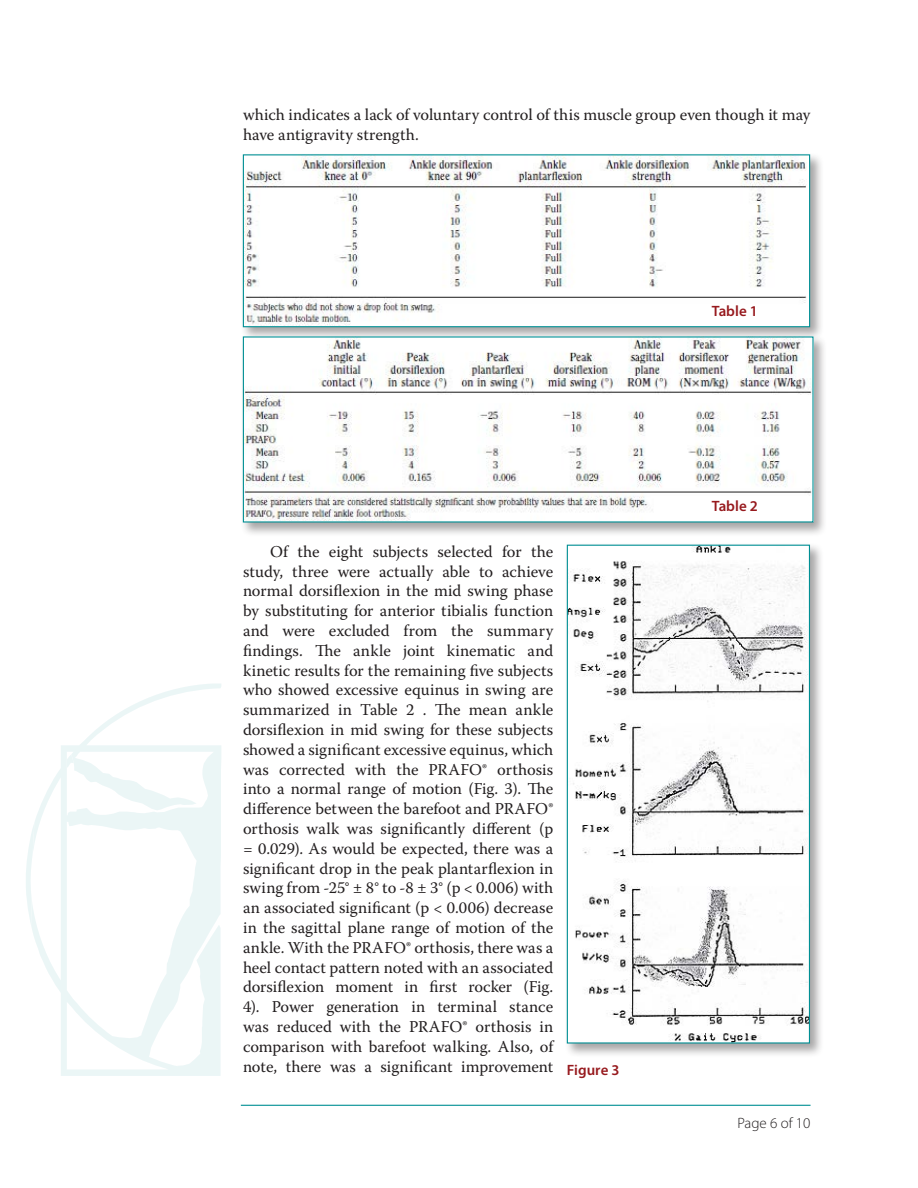
<style>
.page{position:relative;width:918px;height:1188px;background:#fff}
.page>*{position:absolute;margin:0;border:0;box-sizing:border-box;transform-origin:0 0}
.BODY_TEXT{font:16.5px/19.8px "Warnock Pro";color:#231f20}
.t1{font:600 15px "Myriad Pro";color:#971a1e}
.t2{font:300 15px "Myriad Pro";color:#231f20}
</style>
<div class="page">
<hr style="left:241px;top:1105px;width:570px;height:1px;background:#008f94">
<svg style="left:26px;top:837px;width:5px;height:86px"></svg>
<svg style="left:31px;top:684px;width:190px;height:392px"></svg>
<svg style="left:67px;top:754px;width:7px;height:14px"></svg>
<div style="left:565px;top:542px;width:259px;height:516px;background:#231f20;opacity:.4"></div>
<img style="left:569px;top:547px;width:239px;height:495px">
<div style="left:567px;top:545px;width:243px;height:499px;border:1px solid #008f94"></div>
<div style="left:241px;top:152px;width:583px;height:190px;background:#231f20;opacity:.4"></div>
<img style="left:245px;top:156px;width:563px;height:169px">
<div style="left:243px;top:154px;width:567px;height:173px;border:1px solid #008f94"></div>
<div style="left:241px;top:334px;width:587px;height:203px;background:#231f20;opacity:.4"></div>
<img style="left:245px;top:338px;width:567px;height:183px">
<p class="BODY_TEXT" style="left:243px;top:105px;width:569px">which indicates a lack of voluntary control of this muscle group even though it may have antigravity strength.</p>
<p class="t1" style="left:712px;top:301px;width:48px">Table 1</p>
<p class="BODY_TEXT" style="left:243px;top:541px;width:312px;text-align:justify;text-indent:27px">Of the eight subjects selected for the study, three were actually able to achieve normal dorsiflexion in the mid swing phase by substituting for anterior tibialis function and were excluded from the summary findings. The ankle joint kinematic and kinetic results for the remaining five subjects who showed excessive equinus in swing are summarized in Table 2 . The mean ankle dorsiflexion in mid swing for these subjects showed a significant excessive equinus, which was corrected with the PRAFO® orthosis into a normal range of motion (Fig. 3). The difference between the barefoot and PRAFO® orthosis walk was significantly different (p = 0.029). As would be expected, there was a significant drop in the peak plantarflexion in swing from -25° ± 8° to -8 ± 3° (p &lt; 0.006) with an associated significant (p &lt; 0.006) decrease in the sagittal plane range of motion of the ankle. With the PRAFO® orthosis, there was a heel contact pattern noted with an associated dorsiflexion moment in first rocker (Fig.<br>4). Power generation in terminal stance was reduced with the PRAFO® orthosis in comparison with barefoot walking. Also, of note, there was a significant improvement</p>
<p class="t1" style="left:567px;top:1060px;width:54px">Figure 3</p>
<p class="t1" style="left:712px;top:497px;width:48px">Table 2</p>
<p class="t2" style="left:737px;top:1114px;width:75px">Page 6 of 10</p>
</div>
